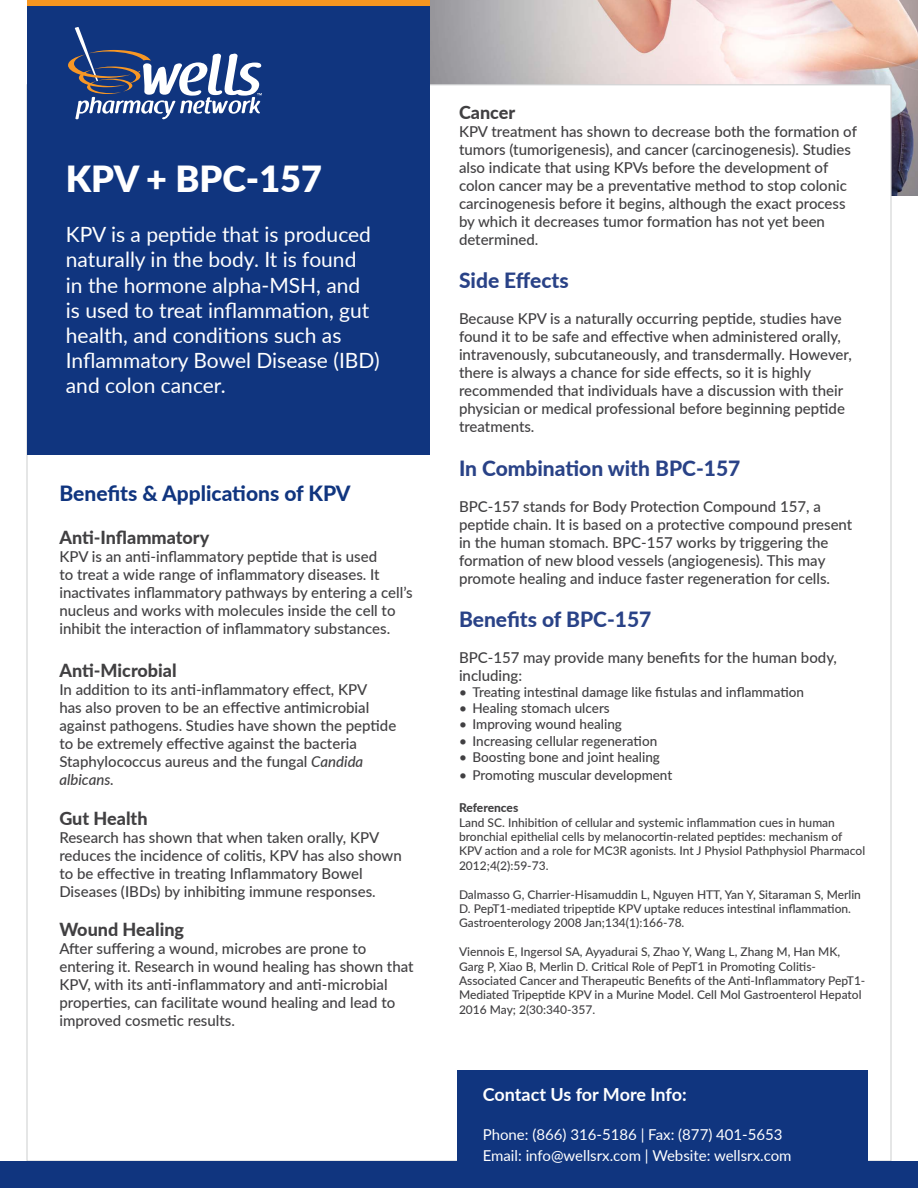
<style>
.page{position:relative;width:918px;height:1188px;background:#fff}
.page>*{position:absolute;margin:0;border:0;box-sizing:border-box;transform-origin:0 0}
.t1{font:900 36px "Lato";color:#fff}
.t2{font:21px/25.2px "Lato";color:#fff}
.t3{font:800 21px "Lato";color:#294287}
.t4{font:800 21px "Lato";color:#10357f}
.t5{font:800 18px "Lato";color:#414042}
.t6{font:700 18px "Lato";letter-spacing:-.005em;color:#fff}
.t7{font:500 15px/18px "Lato";color:#414042}
.t8{font:15px/21px "Lato";color:#fff}
.t9{font:500 13.5px "Lato";color:#414042}
.t10{font:500 12px/14.4px "Lato";color:#414042}
.t11{font:800 12px "Lato";letter-spacing:-.01em;color:#414042}
.s1{font-style:italic}
</style>
<div class="page">
<img style="left:429px;top:0;width:489px;height:196px">
<div style="left:26px;top:84px;width:866px;height:1078px;background:#fff;border:1px solid #d1d3d4"></div>
<div style="left:27px;top:0;width:402px;height:455px;background:#10357f"></div>
<svg style="left:68px;top:27px;width:194px;height:92px"></svg>
<div style="left:457px;top:1070px;width:410px;height:118px;background:#10357f"></div>
<div style="left:0;top:1161px;width:918px;height:27px;background:#10357f"></div>
<div style="left:27px;top:0;width:402px;height:6px;background:#f79620"></div>
<h1 class="t1" style="left:66px;top:151px;width:258px">KPV + BPC-157</h1>
<h2 class="t2" style="left:66px;top:221px;width:315px">KPV is a peptide that is produced naturally in the body. It is found<br>in the hormone alpha-MSH, and is used to treat inflammation, gut health, and conditions such as<br>Inflammatory Bowel Disease (IBD) and colon cancer.</h2>
<h2 class="t4" style="left:59px;top:477px;width:293px">Benefits &amp; Applications of KPV</h2>
<p class="t5" style="left:59px;top:524px;width:151px">Anti-Inflammatory</p>
<p class="t7" style="left:59px;top:547px;width:355px">KPV is an anti-inflammatory peptide that is used<br>to treat a wide range of inflammatory diseases. It inactivates inflammatory pathways by entering a cell’s nucleus and works with molecules inside the cell to inhibit the interaction of inflammatory substances.</p>
<p class="t5" style="left:59px;top:657px;width:119px">Anti-Microbial</p>
<p class="t7" style="left:59px;top:680px;width:338px">In addition to its anti-inflammatory effect, KPV<br>has also proven to be an effective antimicrobial against pathogens. Studies have shown the peptide to be extremely effective against the bacteria Staphylococcus aureus and the fungal <span class="s1">Candida albicans.</span></p>
<p class="t5" style="left:59px;top:805px;width:90px">Gut Health</p>
<p class="t7" style="left:59px;top:828px;width:344px">Research has shown that when taken orally, KPV reduces the incidence of colitis, KPV has also shown to be effective in treating Inflammatory Bowel Diseases (IBDs) by inhibiting immune responses.</p>
<p class="t5" style="left:59px;top:916px;width:126px">Wound Healing</p>
<p class="t7" style="left:59px;top:939px;width:356px">After suffering a wound, microbes are prone to entering it. Research in wound healing has shown that KPV, with its anti-inflammatory and anti-microbial properties, can facilitate wound healing and lead to improved cosmetic results.</p>
<p class="t5" style="left:459px;top:99px;width:58px">Cancer</p>
<p class="t7" style="left:459px;top:122px;width:399px">KPV treatment has shown to decrease both the formation of tumors (tumorigenesis), and cancer (carcinogenesis). Studies also indicate that using KPVs before the development of colon cancer may be a preventative method to stop colonic carcinogenesis before it begins, although the exact process by which it decreases tumor formation has not yet been determined.</p>
<h2 class="t3" style="left:459px;top:265px;width:111px">Side Effects</h2>
<p class="t7" style="left:459px;top:309px;width:394px">Because KPV is a naturally occurring peptide, studies have found it to be safe and effective when administered orally, intravenously, subcutaneously, and transdermally. However, there is always a chance for side effects, so it is highly recommended that individuals have a discussion with their physician or medical professional before beginning peptide treatments.</p>
<h2 class="t3" style="left:459px;top:452px;width:283px">In Combination with BPC-157</h2>
<p class="t7" style="left:459px;top:497px;width:395px">BPC-157 stands for Body Protection Compound 157, a peptide chain. It is based on a protective compound present in the human stomach. BPC-157 works by triggering the formation of new blood vessels (angiogenesis). This may promote healing and induce faster regeneration for cells.</p>
<h2 class="t3" style="left:459px;top:604px;width:194px">Benefits of BPC-157</h2>
<p class="t7" style="left:459px;top:648px;width:380px">BPC-157 may provide many benefits for the human body, including:</p>
<p class="t9" style="left:459px;top:682px;width:347px">• Treating intestinal damage like fistulas and inflammation</p>
<p class="t9" style="left:459px;top:699px;width:152px">• Healing stomach ulcers</p>
<p class="t9" style="left:459px;top:715px;width:165px">• Improving wound healing</p>
<p class="t9" style="left:459px;top:731px;width:200px">• Increasing cellular regeneration</p>
<p class="t9" style="left:459px;top:747px;width:203px">• Boosting bone and joint healing</p>
<p class="t9" style="left:459px;top:765px;width:215px">• Promoting muscular development</p>
<p class="t11" style="left:459px;top:799px;width:61px">References</p>
<p class="t10" style="left:459px;top:815px;width:408px">Land SC. Inhibition of cellular and systemic inflammation cues in human bronchial epithelial cells by melanocortin-related peptides: mechanism of KPV action and a role for MC3R agonists. Int J Physiol Pathphysiol Pharmacol 2012;4(2):59-73.</p>
<p class="t10" style="left:459px;top:887px;width:404px">Dalmasso G, Charrier-Hisamuddin L, Nguyen HTT, Yan Y, Sitaraman S, Merlin<br>D. PepT1-mediated tripeptide KPV uptake reduces intestinal inflammation.<br>Gastroenterology 2008 Jan;134(1):166-78.</p>
<p class="t10" style="left:459px;top:944px;width:408px">Viennois E, Ingersol SA, Ayyadurai S, Zhao Y, Wang L, Zhang M, Han MK, Garg P, Xiao B, Merlin D. Critical Role of PepT1 in Promoting Colitis-Associated Cancer and Therapeutic Benefits of the Anti-Inflammatory PepT1- Mediated Tripeptide KPV in a Murine Model. Cell Mol Gastroenterol Hepatol 2016 May; 2(30:340-357.</p>
<p class="t6" style="left:483px;top:1081px;width:206px">Contact Us for More Info:</p>
<p class="t8" style="left:483px;top:1123px;width:310px">Phone: (866) 316-5186 | Fax: (877) 401-5653<br>Email: info@wellsrx.com | Website: wellsrx.com</p>
</div>
